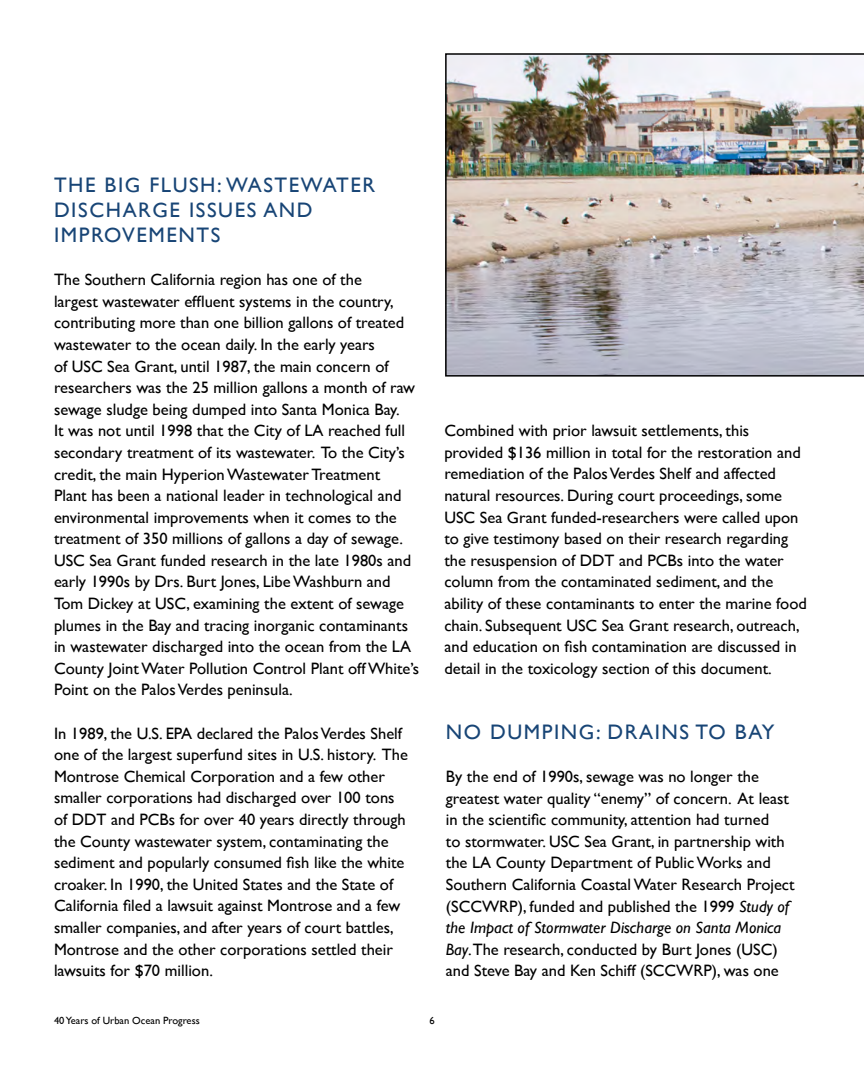
<style>
.page{position:relative;width:864px;height:1080px;background:#fff}
.page>*{position:absolute;margin:0;border:0;box-sizing:border-box;transform-origin:0 0}
.t1{font:21px/25.2px "Gill Sans";letter-spacing:.075em;color:#184576}
.t2{font:16.5px/21.6px "Gill Sans";color:#000}
.t3{font:10.5px "Gill Sans";color:#000}
.s1{font-style:italic}
</style>
<div class="page">
<img style="left:445px;top:53px;width:419px;height:324px">
<p class="t1" style="left:54px;top:172px;width:323px">THE BIG FLUSH: WASTEWATER<br>DISCHARGE ISSUES AND<br>IMPROVEMENTS</p>
<p class="t2" style="left:54px;top:269px;width:367px">The Southern California region has one of the<br>largest wastewater effluent systems in the country, contributing more than one billion gallons of treated wastewater to the ocean daily. In the early years<br>of USC Sea Grant, until 1987, the main concern of researchers was the 25 million gallons a month of raw sewage sludge being dumped into Santa Monica Bay.<br>It was not until 1998 that the City of LA reached full secondary treatment of its wastewater. To the City’s credit, the main Hyperion Wastewater Treatment<br>Plant has been a national leader in technological and environmental improvements when it comes to the treatment of 350 millions of gallons a day of sewage.<br>USC Sea Grant funded research in the late 1980s and early 1990s by Drs. Burt Jones, Libe Washburn and Tom Dickey at USC, examining the extent of sewage plumes in the Bay and tracing inorganic contaminants in wastewater discharged into the ocean from the LA County Joint Water Pollution Control Plant off White’s Point on the Palos Verdes peninsula.</p>
<p class="t2" style="left:54px;top:722px;width:356px">In 1989, the U.S. EPA declared the Palos Verdes Shelf one of the largest superfund sites in U.S. history. The Montrose Chemical Corporation and a few other smaller corporations had discharged over 100 tons of DDT and PCBs for over 40 years directly through the County wastewater system, contaminating the sediment and popularly consumed fish like the white croaker. In 1990, the United States and the State of California filed a lawsuit against Montrose and a few smaller companies, and after years of court battles, Montrose and the other corporations settled their lawsuits for $70 million.</p>
<p class="t2" style="left:444px;top:420px;width:364px">Combined with prior lawsuit settlements, this provided $136 million in total for the restoration and remediation of the Palos Verdes Shelf and affected natural resources. During court proceedings, some USC Sea Grant funded-researchers were called upon to give testimony based on their research regarding the resuspension of DDT and PCBs into the water column from the contaminated sediment, and the ability of these contaminants to enter the marine food chain. Subsequent USC Sea Grant research, outreach, and education on fish contamination are discussed in detail in the toxicology section of this document.</p>
<p class="t1" style="left:446px;top:719px;width:330px">NO DUMPING: DRAINS TO BAY</p>
<p class="t2" style="left:446px;top:765px;width:350px">By the end of 1990s, sewage was no longer the greatest water quality “enemy” of concern. At least in the scientific community, attention had turned<br>to stormwater. USC Sea Grant, in partnership with the LA County Department of Public Works and Southern California Coastal Water Research Project (SCCWRP), funded and published the 1999 <span class="s1">Study of the Impact of Stormwater Discharge on Santa Monica Bay</span>.The research, conducted by Burt Jones (USC) and Steve Bay and Ken Schiff (SCCWRP), was one</p>
<p class="t3" style="left:54px;top:1015px;width:147px">40 Years of Urban Ocean Progress</p>
<p class="t3" style="left:429px;top:1015px;width:7px">6</p>
</div>
